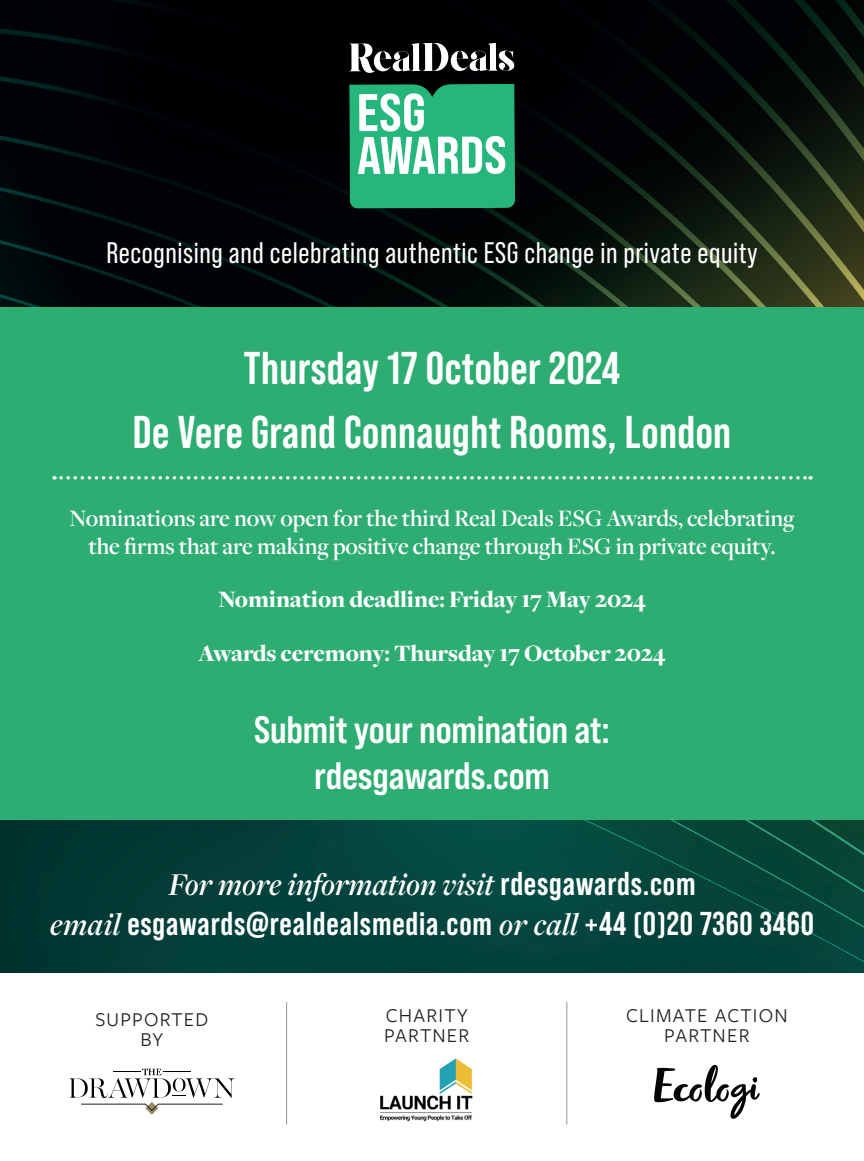
<style>
.page{position:relative;width:864px;height:1161px;background:#fff}
.page>*{position:absolute;margin:0;border:0;box-sizing:border-box;transform-origin:0 0}
.t1{font:52.8px/42.8px "Bebas Neue Pro Sm E Eb";letter-spacing:-.01em;color:#fff}
.t2{font:700 45.9px/64.8px "Bebas Neue Pro";letter-spacing:.01em;color:#fff;text-align:center}
.t3{font:38.25px/45.9px "Bebas Neue Pro Sm E Bd";letter-spacing:-.005em;color:#fff;text-align:center}
.t4{font:700 33px/39.6px "Bebas Neue Pro";letter-spacing:.025em;color:#fff;text-align:center}
.t5{font:29.7px "Bebas Neue Pro";letter-spacing:.02em;color:#fff}
.t6{font:600 24.45px/28.8px "Freight Disp Pro";letter-spacing:-.005em;color:#fff;text-align:center}
.t7{font:900 24.45px/52.9px "Freight Disp Pro";letter-spacing:-.005em;color:#fff;text-align:center}
.t8{font:20.4px/20.4px "Freight Sans Pro";letter-spacing:.06em;color:#231f20;text-align:center}
.s1{font-family:"Freight Disp Pro";font-weight:600;font-style:italic}
</style>
<div class="page">
<img style="left:0;top:0;width:863px;height:972px">
<div style="left:349px;top:84px;width:166px;height:125px;background:#25b67c"></div>
<svg style="left:349px;top:43px;width:165px;height:30px"></svg>
<div style="left:0;top:307px;width:863px;height:512px;background:#2dad71"></div>
<svg style="left:61px;top:476px;width:749px;height:3px"></svg>
<svg style="left:654px;top:1065px;width:105px;height:54px"></svg>
<img style="left:380px;top:1058px;width:93px;height:64px">
<svg style="left:69px;top:1069px;width:166px;height:46px"></svg>
<hr style="left:286px;top:1002px;width:1px;height:122px;background:#939598">
<hr style="left:566px;top:1002px;width:1px;height:122px;background:#939598">
<p class="t1" style="left:356px;top:90px;width:152px">ESG<br>AWARDS</p>
<p class="t5" style="left:106px;top:236px;width:652px">Recognising and celebrating authentic ESG change in private equity</p>
<p class="t2" style="left:133px;top:335px;width:599px">Thursday 17 October 2024<br>De Vere Grand Connaught Rooms, London</p>
<p class="t6" style="left:69px;top:503px;width:726px">Nominations are now open for the third Real Deals ESG Awards, celebrating the firms that are making positive change through ESG in private equity.</p>
<p class="t7" style="left:198px;top:573px;width:468px">Nomination deadline: Friday 17 May 2024<br>Awards ceremony: Thursday 17 October 2024</p>
<p class="t3" style="left:254px;top:706px;width:357px">Submit your nomination at: rdesgawards.com</p>
<p class="t4" style="left:50px;top:863px;width:765px"><span class="s1">For more information visit</span> rdesgawards.com<br><span class="s1">email</span> esgawards@realdealsmedia.com <span class="s1">or call</span> +44 (0)20 7360 3460</p>
<p class="t8" style="left:95px;top:1008px;width:114px">SUPPORTED<br>BY</p>
<p class="t8" style="left:384px;top:1004px;width:87px;text-align:left">CHARITY<br>PARTNER</p>
<p class="t8" style="left:625px;top:1004px;width:163px">CLIMATE ACTION<br>PARTNER</p>
</div>
